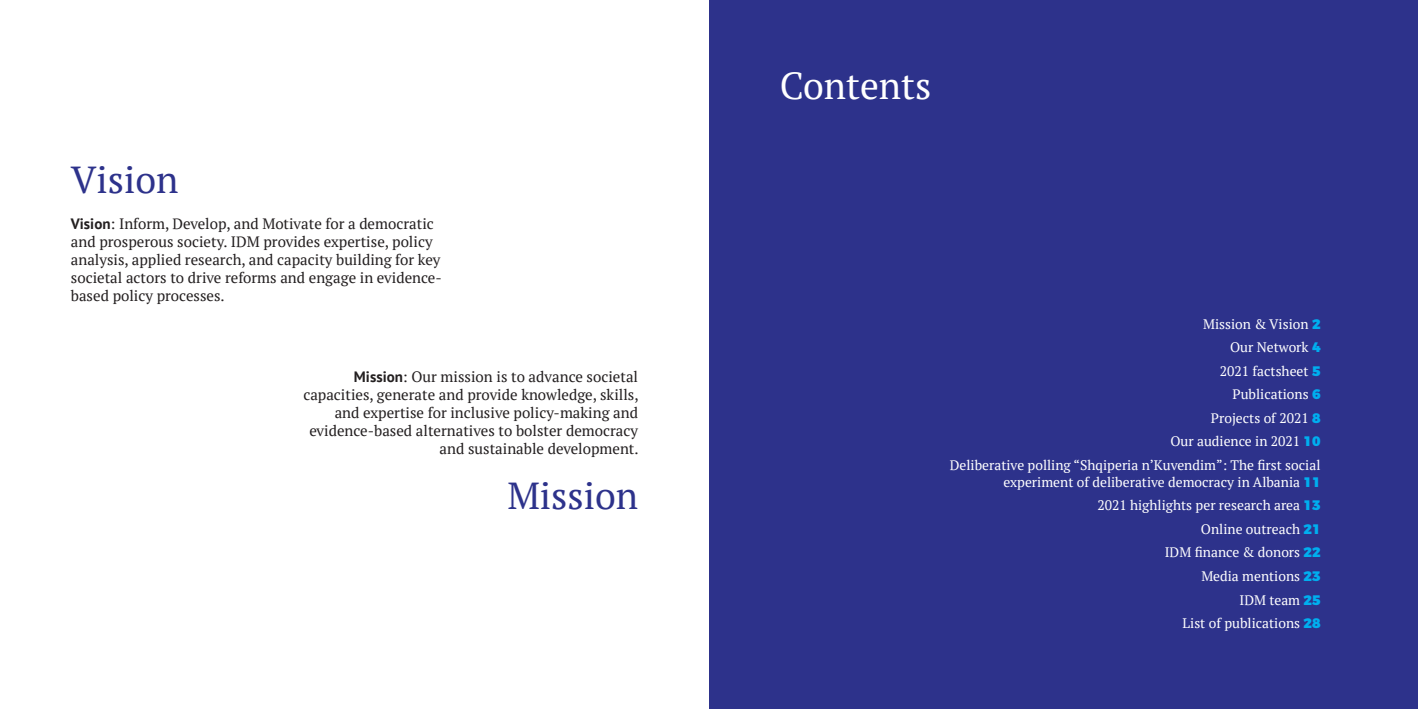
<style>
.page{position:relative;width:1418px;height:709px;background:#fff}
.page>*{position:absolute;margin:0;border:0;box-sizing:border-box;transform-origin:0 0}
.t1{font:37.5px "PT Serif";color:#2d328b}
.t2{font:37.5px "PT Serif";color:#fff}
.t3{font:15px/18px "PT Serif";color:#231f20}
.t4{font:13.75px/23.6px "PT Serif";color:#fff;text-align:right}
.s1{font-family:"PT Sans";font-weight:700}
.s2{font-family:"Montserrat";font-weight:900;color:#00aeef}
</style>
<div class="page">
<div style="left:709px;top:0;width:708px;height:709px;background:#2d328b"></div>
<h1 class="t1" style="left:71px;top:155px;width:109px">Vision</h1>
<p class="t3" style="left:71px;top:214px;width:372px"><span class="s1">Vision</span>: Inform, Develop, and Motivate for a democratic and prosperous society. IDM provides expertise, policy analysis, applied research, and capacity building for key societal actors to drive reforms and engage in evidence&shy;based policy processes.</p>
<p class="t3" style="left:303px;top:367px;width:337px;text-align:right"><span class="s1">Mission</span>: Our mission is to advance societal capacities, generate and provide knowledge, skills, and expertise for inclusive policy-making and evidence-based alternatives to bolster democracy and sustainable development.</p>
<h1 class="t1" style="left:507px;top:471px;width:132px">Mission</h1>
<h1 class="t2" style="left:780px;top:61px;width:153px">Contents</h1>
<p class="t4" style="left:949px;top:312px;width:372px">Mission &amp; Vision <span class="s2">2<br></span>Our Network <span class="s2">4<br></span>2021 factsheet <span class="s2">5<br></span>Publications <span class="s2">6<br></span>Projects of 2021 <span class="s2">8<br></span>Our audience in 2021 <span class="s2">10<br></span>Deliberative polling “Shqiperia n’Kuvendim”: The first social</p>
<p class="t4" style="left:1003px;top:470px;width:318px">experiment of deliberative democracy in Albania <span class="s2">11<br></span>2021 highlights per research area <span class="s2">13<br></span>Online outreach <span class="s2">21<br></span>IDM finance &amp; donors <span class="s2">22<br></span>Media mentions <span class="s2">23<br></span>IDM team <span class="s2">25<br></span>List of publications <span class="s2">28</span></p>
</div>
